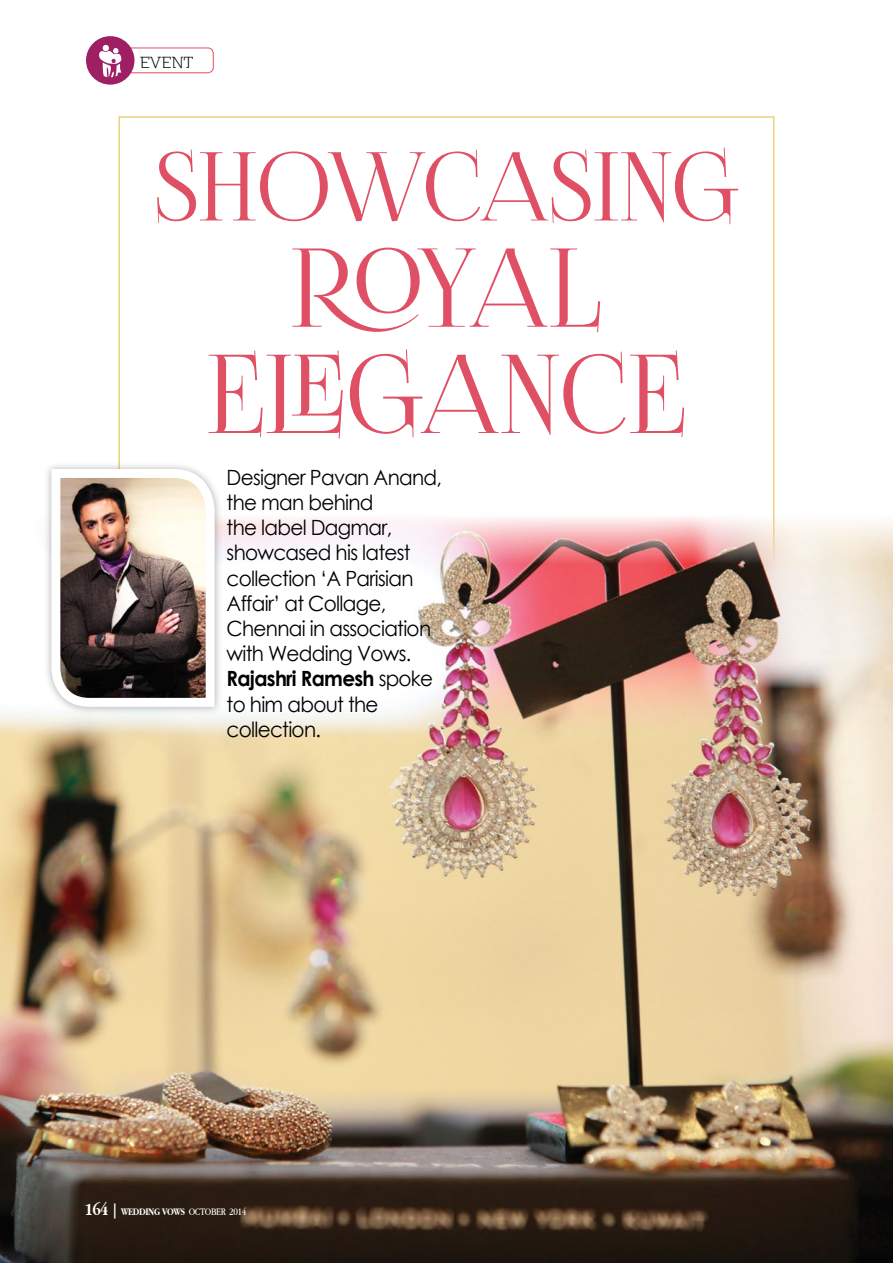
<style>
.page{position:relative;width:893px;height:1263px;background:#fff}
.page>*{position:absolute;margin:0;border:0;box-sizing:border-box;transform-origin:0 0}
.t1{font:108.9px/106.2px "Foglihten No 06";color:#df5065;text-align:center}
.t2{font:94.8px "Foglihten No 06";letter-spacing:-.005em;color:#df5065}
.t3{font:21px/25.2px "Century Gothic";letter-spacing:-.035em;color:#000;scale:.95 1}
.t4{font:16.5px "Nilland";color:#000}
.t5{font:700 10.5px "Apple Garamond";letter-spacing:-.035em;color:#fff}
.s1{font-weight:700}
.s2{font-size:18px}
.s3{font-size:15px}
.s4{font-weight:400}
</style>
<div class="page">
<img style="left:0;top:515px;width:893px;height:748px">
<div style="left:108px;top:48px;width:105px;height:25px;border:1px solid #df5065;border-radius:6px"></div>
<div style="left:43px;top:461px;width:180px;height:254px;background:#000;opacity:.31"></div>
<img style="left:47px;top:464px;width:172px;height:247px">
<div style="left:86px;top:36px;width:48px;height:49px;background:#9e1f63;border-radius:50%"></div>
<svg style="left:99px;top:45px;width:23px;height:32px"></svg>
<p class="t4" style="left:140px;top:53px;width:54px">EVENT</p>
<h2 class="t2" style="left:155px;top:130px;width:585px">SHOWCASING</h2>
<h1 class="t1" style="left:207px;top:236px;width:477px">ROYAL<br>ELEGANCE</h1>
<p class="t3" style="left:227px;top:464px;width:228px">Designer Pavan Anand, the man behind<br>the label Dagmar, showcased his latest collection ‘A Parisian<br>Affair’ at Collage,<br>Chennai in association with Wedding Vows.<br><span class="s1">Rajashri Ramesh</span> spoke to him about the collection.</p>
<p class="t5" style="left:85px;top:1206px;width:163px"><span class="s2">164</span> <span class="s3">|</span> WEDDING VOWS <span class="s4">OCTOBER 2014</span></p>
</div>
